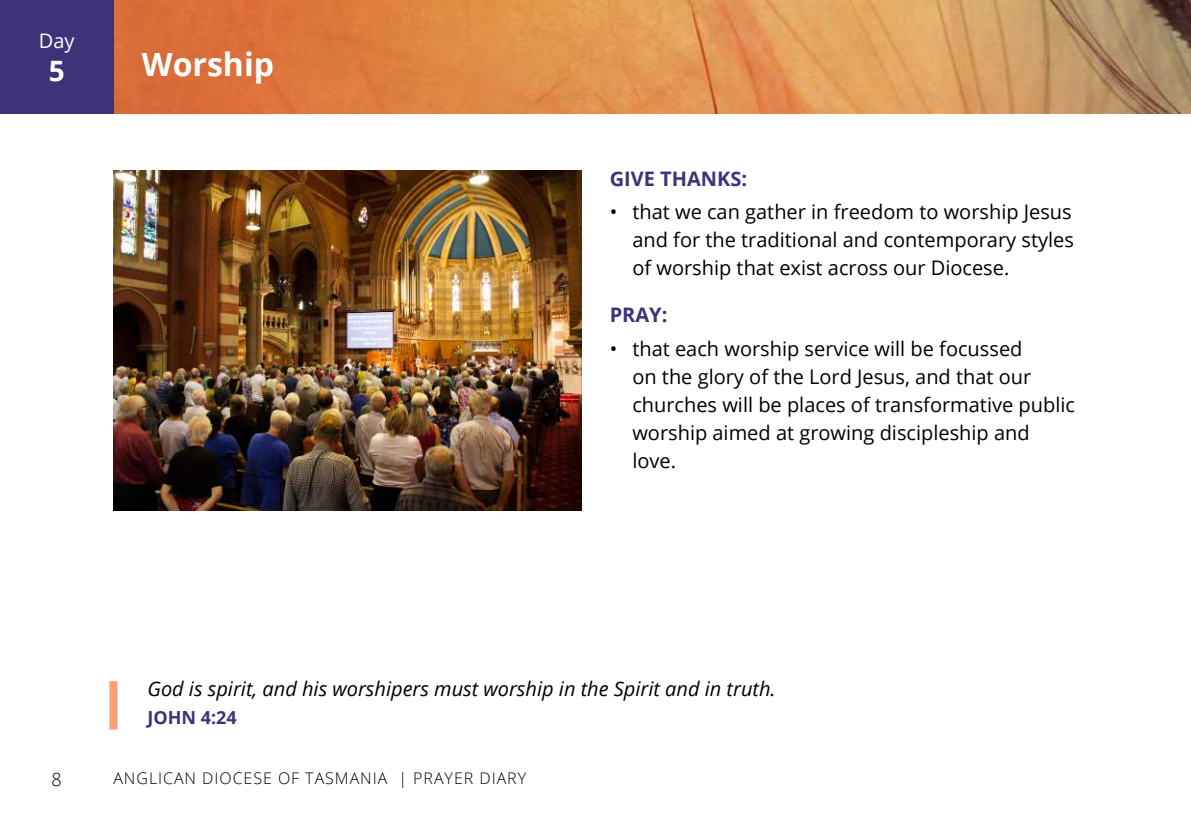
<style>
.page{position:relative;width:1191px;height:840px;background:#fff}
.page>*{position:absolute;margin:0;border:0;box-sizing:border-box;transform-origin:0 0}
.t1{font:700 32px "Open Sans";color:#fff}
.t2{font:700 28px "Open Sans";color:#fff}
.t3{font:20px/28px "Open Sans";color:#000;text-align:justify}
.t4{font:italic 20px "Open Sans";color:#000}
.t5{font:700 20px "Open Sans";color:#3c3379}
.t6{font:20px "Open Sans";color:#fff}
.t7{font:700 18px "Open Sans";color:#3c3379}
.t8{font:300 18px "Open Sans";color:#000}
.t9{font:300 16px "Open Sans";letter-spacing:.06em;color:#000}
</style>
<div class="page">
<img style="left:113px;top:0;width:1078px;height:113px">
<div style="left:0;top:0;width:113px;height:113px;background:#3c3379"></div>
<div style="left:109px;top:680px;width:8px;height:49px;background:#f9a175"></div>
<img style="left:113px;top:170px;width:468px;height:340px">
<p class="t6" style="left:39px;top:32px;width:37px">Day</p>
<h2 class="t2" style="left:49px;top:60px;width:17px">5</h2>
<h1 class="t1" style="left:142px;top:51px;width:134px">Worship</h1>
<p class="t5" style="left:609px;top:170px;width:139px">GIVE THANKS:</p>
<p class="t3" style="left:632px;top:200px;width:443px;text-indent:-23px">• that we can gather in freedom to worship Jesus and for the traditional and contemporary styles of worship that exist across our Diocese.</p>
<p class="t5" style="left:609px;top:306px;width:59px">PRAY:</p>
<p class="t3" style="left:632px;top:336px;width:444px;text-align:left;text-indent:-23px">• that each worship service will be focussed<br>on the glory of the Lord Jesus, and that our churches will be places of transformative public worship aimed at growing discipleship and love.</p>
<p class="t4" style="left:147px;top:680px;width:629px">God is spirit, and his worshipers must worship in the Spirit and in truth.</p>
<p class="t7" style="left:147px;top:709px;width:91px">JOHN 4:24</p>
<p class="t8" style="left:52px;top:771px;width:12px">8</p>
<p class="t9" style="left:113px;top:771px;width:414px">ANGLICAN DIOCESE OF TASMANIA | PRAYER DIARY</p>
</div>
